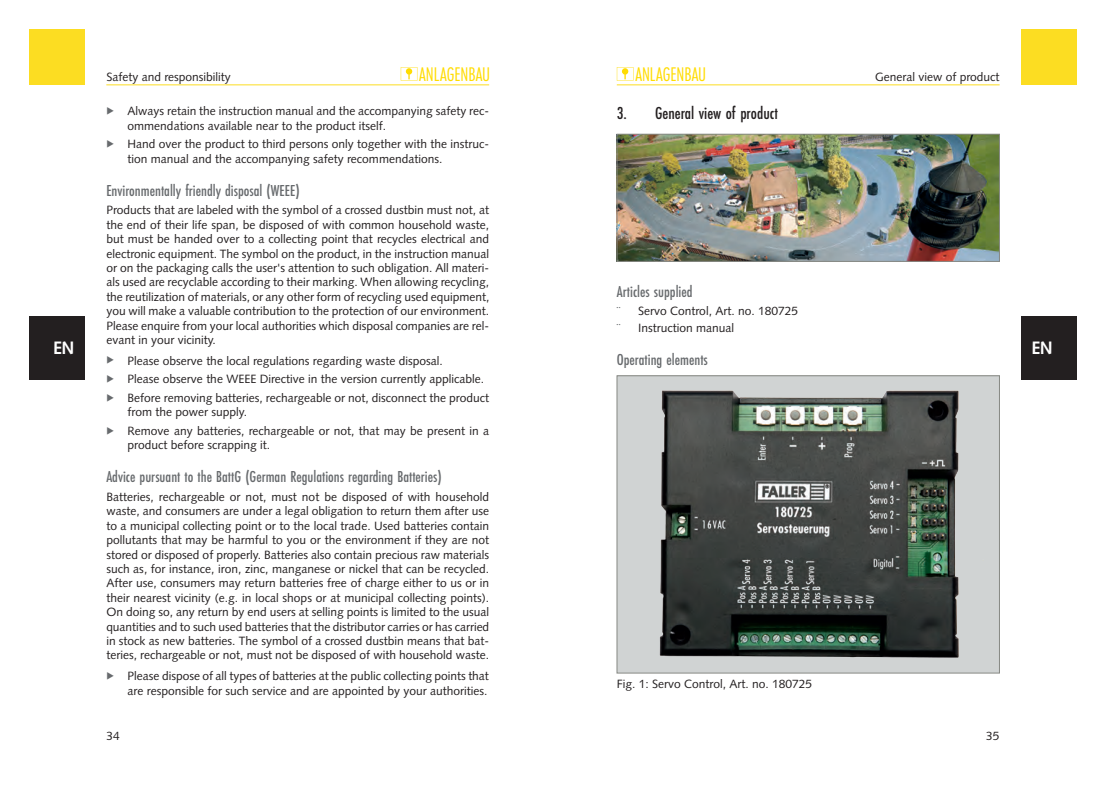
<style>
.page{position:relative;width:1106px;height:808px;background:#fff}
.page>*{position:absolute;margin:0;border:0;box-sizing:border-box;transform-origin:0 0}
.t1{font:20.55px "Futura EF Light Con";color:#ffdc01}
.t2{font:18px "Futura EF Medium Con";color:#231f20}
.t3{font:700 18px "Syntax LT Std";color:#fff}
.t4{font:16.5px "Futura EF Medium Con";color:#676a6d}
.t5{font:12px/14.4px "Syntax LT Std";color:#231f20}
</style>
<div class="page">
<hr style="left:106px;top:85px;width:383px;height:1px;background:#fcdd22">
<hr style="left:617px;top:85px;width:382px;height:1px;background:#fcdd22">
<div style="left:30px;top:30px;width:55px;height:55px;background:#fcdd22"></div>
<div style="left:1020px;top:30px;width:56px;height:55px;background:#fcdd22"></div>
<svg style="left:617px;top:67px;width:16px;height:14px"></svg>
<div style="left:622px;top:68px;width:6px;height:7px;background:#ffdc01;border-radius:3px"></div>
<svg style="left:401px;top:67px;width:16px;height:14px"></svg>
<div style="left:406px;top:68px;width:6px;height:7px;background:#ffdc01;border-radius:3px"></div>
<div style="left:30px;top:316px;width:55px;height:63px;background:#231f20"></div>
<div style="left:1020px;top:316px;width:56px;height:63px;background:#231f20"></div>
<img style="left:619px;top:136px;width:378px;height:124px">
<div style="left:617px;top:134px;width:382px;height:128px;border:1px solid #878984"></div>
<img style="left:619px;top:378px;width:378px;height:293px">
<div style="left:617px;top:376px;width:382px;height:297px;border:1px solid #878984"></div>
<p class="t5" style="left:106px;top:69px;width:126px">Safety and responsibility</p>
<h1 class="t1" style="left:419px;top:63px;width:72px">ANLAGENBAU</h1>
<h1 class="t1" style="left:635px;top:63px;width:72px">ANLAGENBAU</h1>
<p class="t5" style="left:875px;top:69px;width:126px">General view of product</p>
<h2 class="t2" style="left:617px;top:103px;width:163px">3. General view of product</h2>
<p class="t5" style="left:128px;top:104px;width:363px">Always retain the instruction manual and the accompanying safety rec&shy;ommendations available near to the product itself.</p>
<p class="t5" style="left:128px;top:137px;width:363px">Hand over the product to third persons only together with the instruc&shy;tion manual and the accompanying safety recommendations.</p>
<h3 class="t4" style="left:106px;top:181px;width:195px">Environmentally friendly disposal (WEEE)</h3>
<p class="t5" style="left:106px;top:203px;width:384px;text-align:justify">Products that are labeled with the symbol of a crossed dustbin must not, at the end of their life span, be disposed of with common household waste, but must be handed over to a collecting point that recycles electrical and electronic equipment. The symbol on the product, in the instruction manual or on the packaging calls the user's attention to such obligation. All materi&shy;als used are recyclable according to their marking. When allowing recycling, the reutilization of materials, or any other form of recycling used equipment, you will make a valuable contribution to the protection of our environment.<br>Please enquire from your local authorities which disposal companies are rel&shy;evant in your vicinity.</p>
<p class="t5" style="left:128px;top:351px;width:363px;line-height:18.6px">Please observe the local regulations regarding waste disposal.<br>Please observe the WEEE Directive in the version currently applicable.<br>Before removing batteries, rechargeable or not, disconnect the product</p>
<p class="t5" style="left:128px;top:403px;width:363px;line-height:18.6px">from the power supply.<br>Remove any batteries, rechargeable or not, that may be present in a</p>
<p class="t5" style="left:128px;top:438px;width:144px">product before scrapping it.</p>
<h3 class="t4" style="left:106px;top:468px;width:337px">Advice pursuant to the BattG (German Regulations regarding Batteries)</h3>
<p class="t5" style="left:106px;top:490px;width:384px;text-align:justify">Batteries, rechargeable or not, must not be disposed of with household waste, and consumers are under a legal obligation to return them after use to a municipal collecting point or to the local trade. Used batteries contain pollutants that may be harmful to you or the environment if they are not stored or disposed of properly. Batteries also contain precious raw materials such as, for instance, iron, zinc, manganese or nickel that can be recycled.<br>After use, consumers may return batteries free of charge either to us or in their nearest vicinity (e.g. in local shops or at municipal collecting points).<br>On doing so, any return by end users at selling points is limited to the usual quantities and to such used batteries that the distributor carries or has carried in stock as new batteries. The symbol of a crossed dustbin means that bat&shy;teries, rechargeable or not, must not be disposed of with household waste.</p>
<p class="t5" style="left:128px;top:669px;width:363px">Please dispose of all types of batteries at the public collecting points that are responsible for such service and are appointed by your authorities.</p>
<h3 class="t4" style="left:617px;top:282px;width:77px">Articles supplied</h3>
<p class="t5" style="left:638px;top:303px;width:161px;line-height:16.5px">Servo Control, Art. no. 180725<br>Instruction manual</p>
<h3 class="t4" style="left:617px;top:350px;width:93px">Operating elements</h3>
<h2 class="t3" style="left:53px;top:338px;width:23px">EN</h2>
<h2 class="t3" style="left:1031px;top:338px;width:23px">EN</h2>
<p class="t5" style="left:617px;top:676px;width:197px">Fig. 1: Servo Control, Art. no. 180725</p>
<p class="t5" style="left:106px;top:729px;width:15px">34</p>
<p class="t5" style="left:986px;top:729px;width:15px">35</p>
</div>
